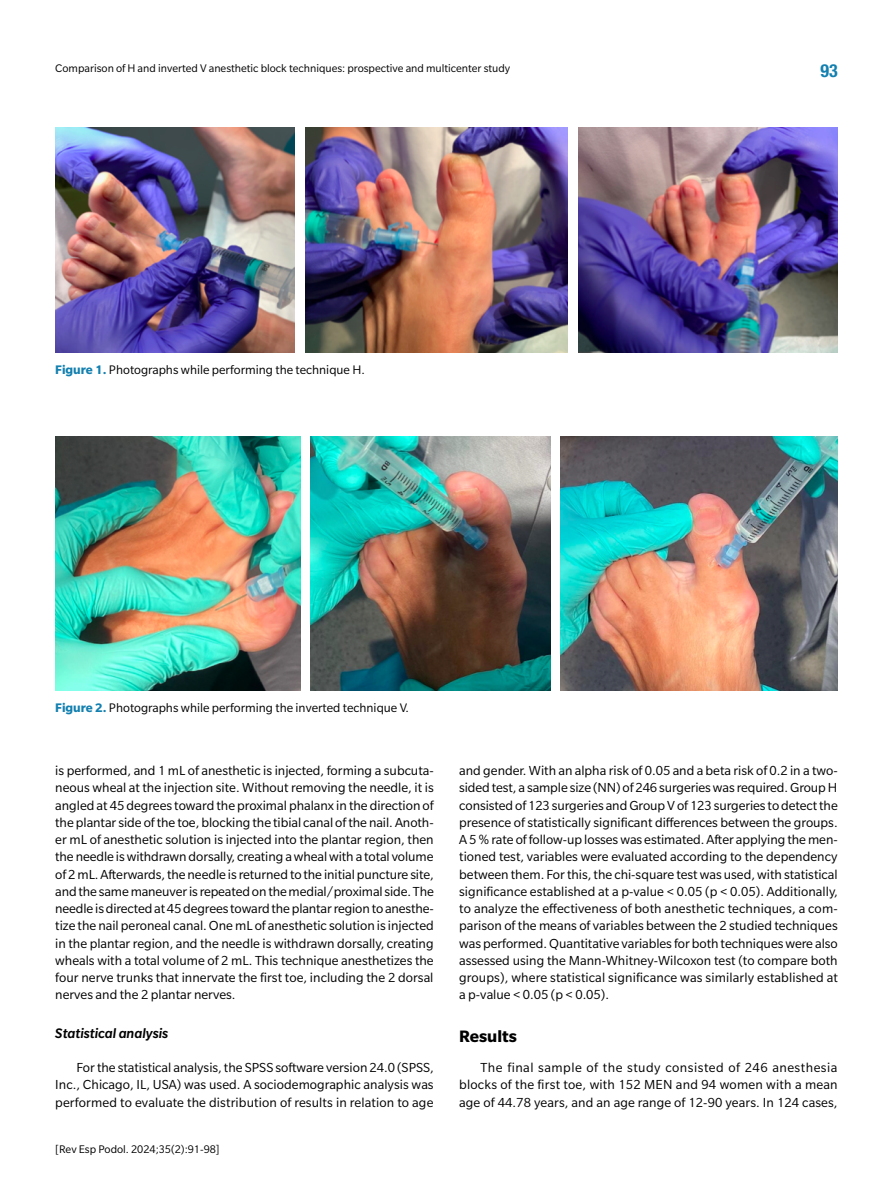
<style>
.page{position:relative;width:893px;height:1191px;background:#fff}
.page>*{position:absolute;margin:0;border:0;box-sizing:border-box;transform-origin:0 0}
.t1{font:700 18px "Slate Pro";color:#000}
.t2{font:700 condensed 18px "Helvetica Neue LT Std";color:#1380b0}
.t3{font:italic 500 15px "Slate Pro";color:#000}
.t4{font:14.25px/17.2px "Slate Pro";letter-spacing:.01em;color:#000;text-align:justify}
.t5{font:13.5px "Slate Pro";color:#000}
.t6{font:12px "Slate Pro";color:#000}
.s1{font-weight:700;color:#1380b0}
</style>
<div class="page">
<img style="left:55px;top:128px;width:239px;height:224px">
<img style="left:305px;top:128px;width:263px;height:224px">
<img style="left:579px;top:128px;width:259px;height:224px">
<img style="left:55px;top:436px;width:246px;height:254px">
<img style="left:310px;top:436px;width:241px;height:254px">
<img style="left:560px;top:436px;width:278px;height:254px">
<p class="t6" style="left:55px;top:62px;width:457px">Comparison of H and inverted V anesthetic block techniques: prospective and multicenter study</p>
<p class="t5" style="left:55px;top:362px;width:311px"><span class="s1">Figure 1.</span> Photographs while performing the technique H.</p>
<p class="t5" style="left:55px;top:700px;width:355px"><span class="s1">Figure 2.</span> Photographs while performing the inverted technique V.</p>
<p class="t2" style="left:820px;top:59px;width:19px">93</p>
<p class="t4" style="left:55px;top:761px;width:380px">is performed, and 1 mL of anesthetic is injected, forming a subcuta&shy;neous wheal at the injection site. Without removing the needle, it is angled at 45 degrees toward the proximal phalanx in the direction of the plantar side of the toe, blocking the tibial canal of the nail. Anoth&shy;er mL of anesthetic solution is injected into the plantar region, then the needle is withdrawn dorsally, creating a wheal with a total volume of 2 mL. Afterwards, the needle is returned to the initial puncture site, and the same maneuver is repeated on the medial/proximal side. The needle is directed at 45 degrees toward the plantar region to anesthe&shy;tize the nail peroneal canal. One mL of anesthetic solution is injected in the plantar region, and the needle is withdrawn dorsally, creating wheals with a total volume of 2 mL. This technique anesthetizes the four nerve trunks that innervate the first toe, including the 2 dorsal nerves and the 2 plantar nerves.</p>
<p class="t3" style="left:55px;top:1025px;width:114px">Statistical analysis</p>
<p class="t4" style="left:55px;top:1059px;width:380px;text-indent:21px">For the statistical analysis, the SPSS software version 24.0 (SPSS, Inc., Chicago, IL, USA) was used. A sociodemographic analysis was performed to evaluate the distribution of results in relation to age</p>
<p class="t6" style="left:55px;top:1143px;width:166px">[Rev Esp Podol. 2024;35(2):91-98]</p>
<p class="t4" style="left:459px;top:762px;width:380px">and gender. With an alpha risk of 0.05 and a beta risk of 0.2 in a two&shy;sided test, a sample size (NN) of 246 surgeries was required. Group H consisted of 123 surgeries and Group V of 123 surgeries to detect the presence of statistically significant differences between the groups.<br>A 5 % rate of follow-up losses was estimated. After applying the men&shy;tioned test, variables were evaluated according to the dependency between them. For this, the chi-square test was used, with statistical significance established at a p-value &lt; 0.05 (p &lt; 0.05). Additionally, to analyze the effectiveness of both anesthetic techniques, a com&shy;parison of the means of variables between the 2 studied techniques was performed. Quantitative variables for both techniques were also assessed using the Mann-Whitney-Wilcoxon test (to compare both groups), where statistical significance was similarly established at a p-value &lt; 0.05 (p &lt; 0.05).</p>
<p class="t1" style="left:459px;top:1026px;width:59px">Results</p>
<p class="t4" style="left:459px;top:1059px;width:380px;text-indent:21px">The final sample of the study consisted of 246 anesthesia blocks of the first toe, with 152 MEN and 94 women with a mean age of 44.78 years, and an age range of 12-90 years. In 124 cases,</p>
</div>
